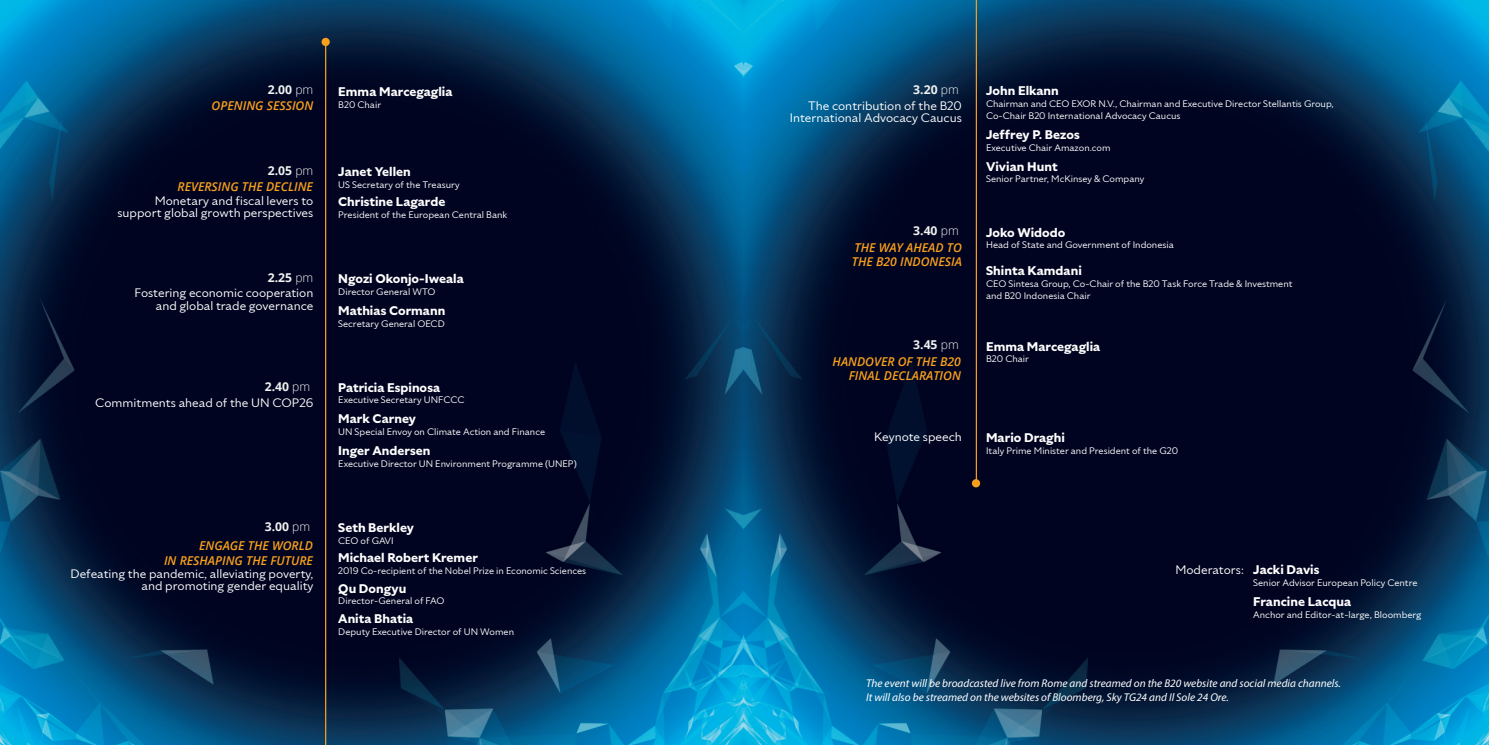
<style>
.page{position:relative;width:1489px;height:745px;background:#fff}
.page>*{position:absolute;margin:0;border:0;box-sizing:border-box;transform-origin:0 0}
.t1{font:12.5px/12.5px "Specter";color:#fff;text-align:right}
.t2{font:700 12.5px "Specter";color:#fff}
.t3{font:italic 600 12.12px/14.6px "Open Sans";color:#f89f1c;text-align:right}
.t4{font:700 12.12px "Open Sans";color:#f0f1f0}
.t5{font:italic 11.25px/13.5px "Myriad Pro";color:#fff}
.t6{font:9.62px/11.8px "Specter";color:#fff}
.s1{font-weight:700;font-style:normal;color:#f0f1f0}
.s2{font-weight:300;font-style:normal;color:#f0f1f0}
.s3{font-weight:300}
</style>
<div class="page">
<img style="left:0;top:0;width:1488px;height:744px">
<hr style="left:325px;top:42px;width:1px;height:702px;background:#f89f1c">
<div style="left:321px;top:38px;width:9px;height:8px;background:#f89f1c;border-radius:50%"></div>
<hr style="left:975px;top:0;width:1px;height:483px;background:#f89f1c">
<div style="left:971px;top:479px;width:9px;height:8px;background:#f89f1c;border-radius:50%"></div>
<p class="t3" style="left:212px;top:82px;width:103px;line-height:15.8px"><span class="s1">2.00</span> <span class="s2">pm<br></span>OPENING SESSION</p>
<p class="t2" style="left:338px;top:83px;width:116px">Emma Marcegaglia</p>
<p class="t6" style="left:338px;top:98px;width:44px">B20 Chair</p>
<p class="t3" style="left:177px;top:162px;width:137px;line-height:16.1px"><span class="s1">2.05</span> <span class="s2">pm<br></span>REVERSING THE DECLINE</p>
<p class="t2" style="left:338px;top:163px;width:74px">Janet Yellen</p>
<p class="t6" style="left:338px;top:178px;width:123px">US Secretary of the Treasury</p>
<p class="t2" style="left:338px;top:193px;width:109px">Christine Lagarde</p>
<p class="t6" style="left:338px;top:208px;width:170px">President of the European Central Bank</p>
<p class="t1" style="left:117px;top:194px;width:197px">Monetary and fiscal levers to support global growth perspectives</p>
<p class="t4" style="left:268px;top:269px;width:47px">2.25 <span class="s3">pm</span></p>
<p class="t2" style="left:338px;top:270px;width:127px">Ngozi Okonjo-Iweala</p>
<p class="t6" style="left:338px;top:285px;width:99px">Director General WTO</p>
<p class="t2" style="left:338px;top:302px;width:109px">Mathias Cormann</p>
<p class="t6" style="left:338px;top:317px;width:108px">Secretary General OECD</p>
<p class="t1" style="left:134px;top:286px;width:180px">Fostering economic cooperation and global trade governance</p>
<p class="t4" style="left:265px;top:377px;width:47px">2.40 <span class="s3">pm</span></p>
<p class="t2" style="left:338px;top:378px;width:103px">Patricia Espinosa</p>
<p class="t6" style="left:338px;top:394px;width:128px">Executive Secretary UNFCCC</p>
<p class="t2" style="left:338px;top:410px;width:79px">Mark Carney</p>
<p class="t6" style="left:338px;top:425px;width:208px">UN Special Envoy on Climate Action and Finance</p>
<p class="t2" style="left:338px;top:442px;width:94px">Inger Andersen</p>
<p class="t6" style="left:338px;top:457px;width:240px">Executive Director UN Environment Programme (UNEP)</p>
<p class="t1" style="left:95px;top:396px;width:220px">Commitments ahead of the UN COP26</p>
<p class="t3" style="left:199px;top:517px;width:115px;line-height:18.6px"><span class="s1">3.00</span> <span class="s2">pm<br></span>ENGAGE THE WORLD</p>
<p class="t3" style="left:164px;top:552px;width:150px">IN RESHAPING THE FUTURE</p>
<p class="t1" style="left:70px;top:566px;width:244px">Defeating the pandemic, alleviating poverty, and promoting gender equality</p>
<p class="t2" style="left:338px;top:518px;width:77px">Seth Berkley</p>
<p class="t6" style="left:338px;top:533px;width:57px">CEO of GAVI</p>
<p class="t2" style="left:338px;top:549px;width:141px">Michael Robert Kremer</p>
<p class="t6" style="left:338px;top:564px;width:249px">2019 Co-recipient of the Nobel Prize in Economic Sciences</p>
<p class="t2" style="left:338px;top:579px;width:70px">Qu Dongyu</p>
<p class="t6" style="left:338px;top:594px;width:108px">Director-General of FAO</p>
<p class="t2" style="left:338px;top:610px;width:77px">Anita Bhatia</p>
<p class="t6" style="left:338px;top:625px;width:177px">Deputy Executive Director of UN Women</p>
<p class="t4" style="left:913px;top:81px;width:47px">3.20 <span class="s3">pm</span></p>
<p class="t1" style="left:789px;top:99px;width:174px">The contribution of the B20<br>International Advocacy Caucus</p>
<p class="t4" style="left:913px;top:222px;width:47px">3.40 <span class="s3">pm</span></p>
<p class="t3" style="left:851px;top:239px;width:112px;text-align:left">THE WAY AHEAD TO<br>THE B20 INDONESIA</p>
<p class="t2" style="left:986px;top:82px;width:74px">John Elkann</p>
<p class="t6" style="left:986px;top:97px;width:349px">Chairman and CEO EXOR N.V., Chairman and Executive Director Stellantis Group,<br>Co-Chair B20 International Advocacy Caucus</p>
<p class="t2" style="left:986px;top:126px;width:95px">Jeffrey P. Bezos</p>
<p class="t6" style="left:986px;top:141px;width:126px">Executive Chair Amazon.com</p>
<p class="t2" style="left:986px;top:158px;width:73px">Vivian Hunt</p>
<p class="t6" style="left:986px;top:173px;width:160px">Senior Partner, McKinsey &amp; Company</p>
<p class="t2" style="left:986px;top:224px;width:81px">Joko Widodo</p>
<p class="t6" style="left:986px;top:239px;width:189px">Head of State and Government of Indonesia</p>
<p class="t2" style="left:986px;top:262px;width:97px">Shinta Kamdani</p>
<p class="t6" style="left:986px;top:277px;width:308px">CEO Sintesa Group, Co-Chair of the B20 Task Force Trade &amp; Investment and B20 Indonesia Chair</p>
<p class="t4" style="left:913px;top:336px;width:47px">3.45 <span class="s3">pm</span></p>
<p class="t2" style="left:986px;top:337px;width:116px">Emma Marcegaglia</p>
<p class="t6" style="left:986px;top:353px;width:44px">B20 Chair</p>
<p class="t3" style="left:832px;top:353px;width:130px">HANDOVER OF THE B20<br>FINAL DECLARATION</p>
<p class="t1" style="left:874px;top:429px;width:89px">Keynote speech</p>
<p class="t2" style="left:986px;top:429px;width:80px">Mario Draghi</p>
<p class="t6" style="left:986px;top:444px;width:193px">Italy Prime Minister and President of the G20</p>
<p class="t1" style="left:1175px;top:563px;width:70px">Moderators:</p>
<p class="t2" style="left:1253px;top:561px;width:68px">Jacki Davis</p>
<p class="t6" style="left:1253px;top:576px;width:166px">Senior Advisor European Policy Centre</p>
<p class="t2" style="left:1253px;top:593px;width:99px">Francine Lacqua</p>
<p class="t6" style="left:1253px;top:608px;width:170px">Anchor and Editor-at-large, Bloomberg</p>
<p class="t5" style="left:866px;top:675px;width:476px">The event will be broadcasted live from Rome and streamed on the B20 website and social media channels.<br>It will also be streamed on the websites of Bloomberg, Sky TG24 and Il Sole 24 Ore.</p>
</div>
